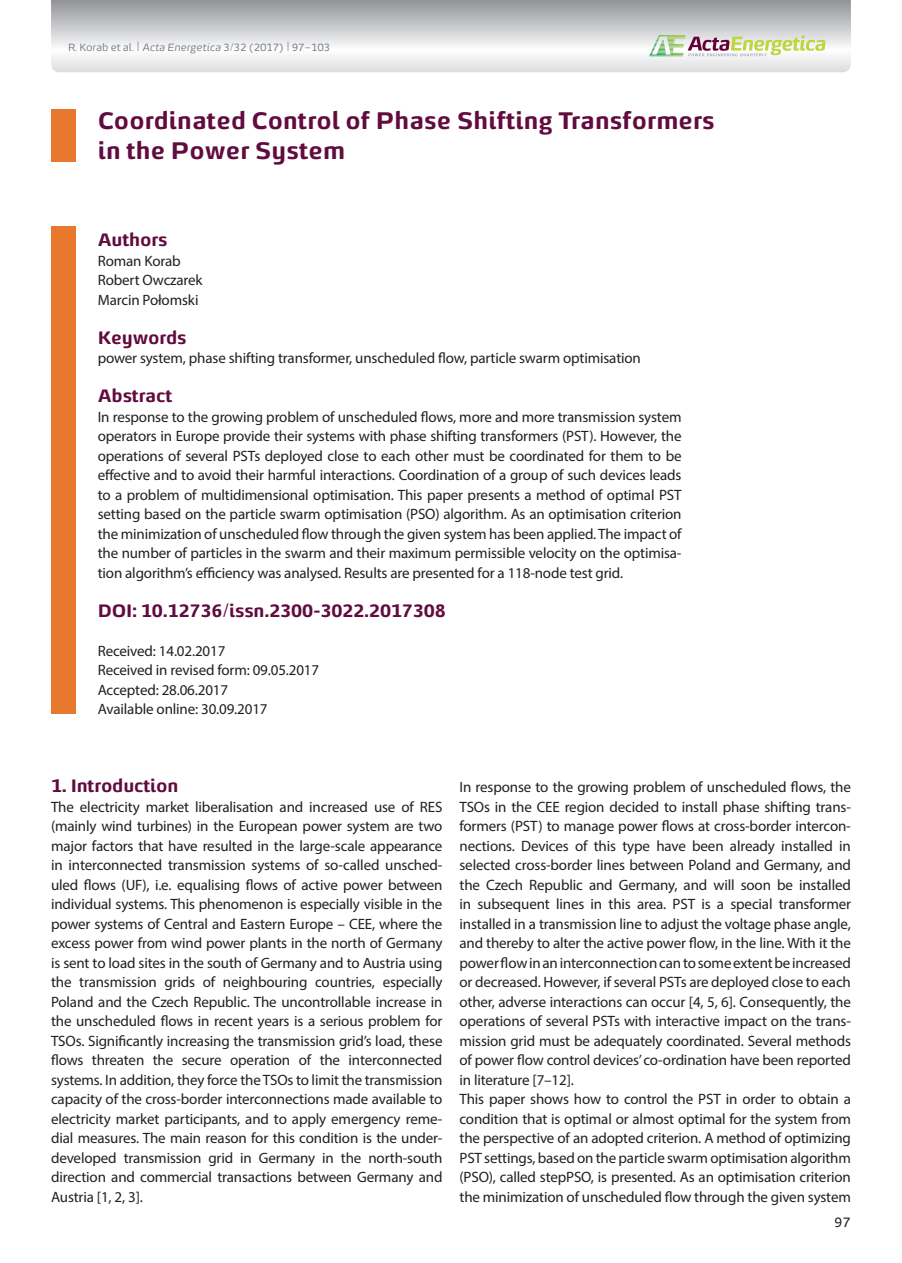
<style>
.page{position:relative;width:902px;height:1263px;background:#fff}
.page>*{position:absolute;margin:0;border:0;box-sizing:border-box;transform-origin:0 0}
.t1{font:700 24px/30.3px "Energa";letter-spacing:.005em;color:#610b3e}
.t2{font:700 18px "Energa";letter-spacing:-.01em;color:#610b3e}
.t3{font:15px/19.5px "Myriad Pro";letter-spacing:-.01em;color:#231f20}
.t4{font:13.5px "Energa";color:#231f20}
.t5{font:10.5px "Energa";letter-spacing:-.01em;color:#808285}
.s1{font-size:13.5px}
.s2{font-style:italic}
</style>
<div class="page">
<svg style="left:51px;top:0;width:799px;height:72px"></svg>
<svg style="left:649px;top:35px;width:176px;height:21px"></svg>
<div style="left:51px;top:110px;width:24px;height:52px;background:#e8782d"></div>
<div style="left:51px;top:227px;width:24px;height:487px;background:#e8782d"></div>
<p class="t5" style="left:68px;top:41px;width:264px">R. Korab et al. <span class="s1">|</span> <span class="s2">Acta Energetica</span> 3/32 (2017) <span class="s1">|</span> 97–103</p>
<h1 class="t1" style="left:98px;top:104px;width:618px">Coordinated Control of Phase Shifting Transformers in the Power System</h1>
<p class="t2" style="left:98px;top:227px;width:71px">Authors</p>
<p class="t3" style="left:98px;top:251px;width:106px">Roman Korab<br>Robert Owczarek<br>Marcin Połomski</p>
<p class="t2" style="left:98px;top:325px;width:90px">Keywords</p>
<p class="t3" style="left:98px;top:348px;width:544px">power system, phase shifting transformer, unscheduled flow, particle swarm optimisation</p>
<p class="t2" style="left:98px;top:383px;width:76px">Abstract</p>
<p class="t3" style="left:98px;top:407px;width:585px;text-align:justify">In response to the growing problem of unscheduled flows, more and more transmission system operators in Europe provide their systems with phase shifting transformers (PST). However, the operations of several PSTs deployed close to each other must be coordinated for them to be effective and to avoid their harmful interactions. Coordination of a group of such devices leads to a problem of multidimensional optimisation. This paper presents a method of optimal PST setting based on the particle swarm optimisation (PSO) algorithm. As an optimisation criterion the minimization of unscheduled flow through the given system has been applied. The impact of the number of particles in the swarm and their maximum permissible velocity on the optimisa&shy;tion algorithm’s efficiency was analysed. Results are presented for a 118-node test grid.</p>
<p class="t2" style="left:98px;top:598px;width:349px">DOI: 10.12736/issn.2300-3022.2017308</p>
<p class="t3" style="left:98px;top:641px;width:223px">Received: 14.02.2017<br>Received in revised form: 09.05.2017<br>Accepted: 28.06.2017<br>Available online: 30.09.2017</p>
<p class="t2" style="left:51px;top:773px;width:129px">1. Introduction</p>
<p class="t3" style="left:51px;top:797px;width:393px;text-align:justify">The electricity market liberalisation and increased use of RES (mainly wind turbines) in the European power system are two major factors that have resulted in the large-scale appearance in interconnected transmission systems of so-called unsched&shy;uled flows (UF), i.e. equalising flows of active power between individual systems. This phenomenon is especially visible in the power systems of Central and Eastern Europe – CEE, where the excess power from wind power plants in the north of Germany is sent to load sites in the south of Germany and to Austria using the transmission grids of neighbouring countries, especially Poland and the Czech Republic. The uncontrollable increase in the unscheduled flows in recent years is a serious problem for TSOs. Significantly increasing the transmission grid’s load, these flows threaten the secure operation of the interconnected systems. In addition, they force the TSOs to limit the transmission capacity of the cross-border interconnections made available to electricity market participants, and to apply emergency reme&shy;dial measures. The main reason for this condition is the under&shy;developed transmission grid in Germany in the north-south direction and commercial transactions between Germany and Austria [1, 2, 3].</p>
<p class="t3" style="left:459px;top:777px;width:393px">In response to the growing problem of unscheduled flows, the TSOs in the CEE region decided to install phase shifting trans&shy;formers (PST) to manage power flows at cross-border intercon&shy;nections. Devices of this type have been already installed in selected cross-border lines between Poland and Germany, and the Czech Republic and Germany, and will soon be installed in subsequent lines in this area. PST is a special transformer installed in a transmission line to adjust the voltage phase angle, and thereby to alter the active power flow, in the line. With it the power flow in an interconnection can to some extent be increased or decreased. However, if several PSTs are deployed close to each other, adverse interactions can occur [4, 5, 6]. Consequently, the operations of several PSTs with interactive impact on the trans&shy;mission grid must be adequately coordinated. Several methods of power flow control devices’ co-ordination have been reported in literature [7–12].<br>This paper shows how to control the PST in order to obtain a condition that is optimal or almost optimal for the system from the perspective of an adopted criterion. A method of optimizing PST settings, based on the particle swarm optimisation algorithm (PSO), called stepPSO, is presented. As an optimisation criterion the minimization of unscheduled flow through the given system</p>
<p class="t4" style="left:834px;top:1213px;width:18px">97</p>
</div>
